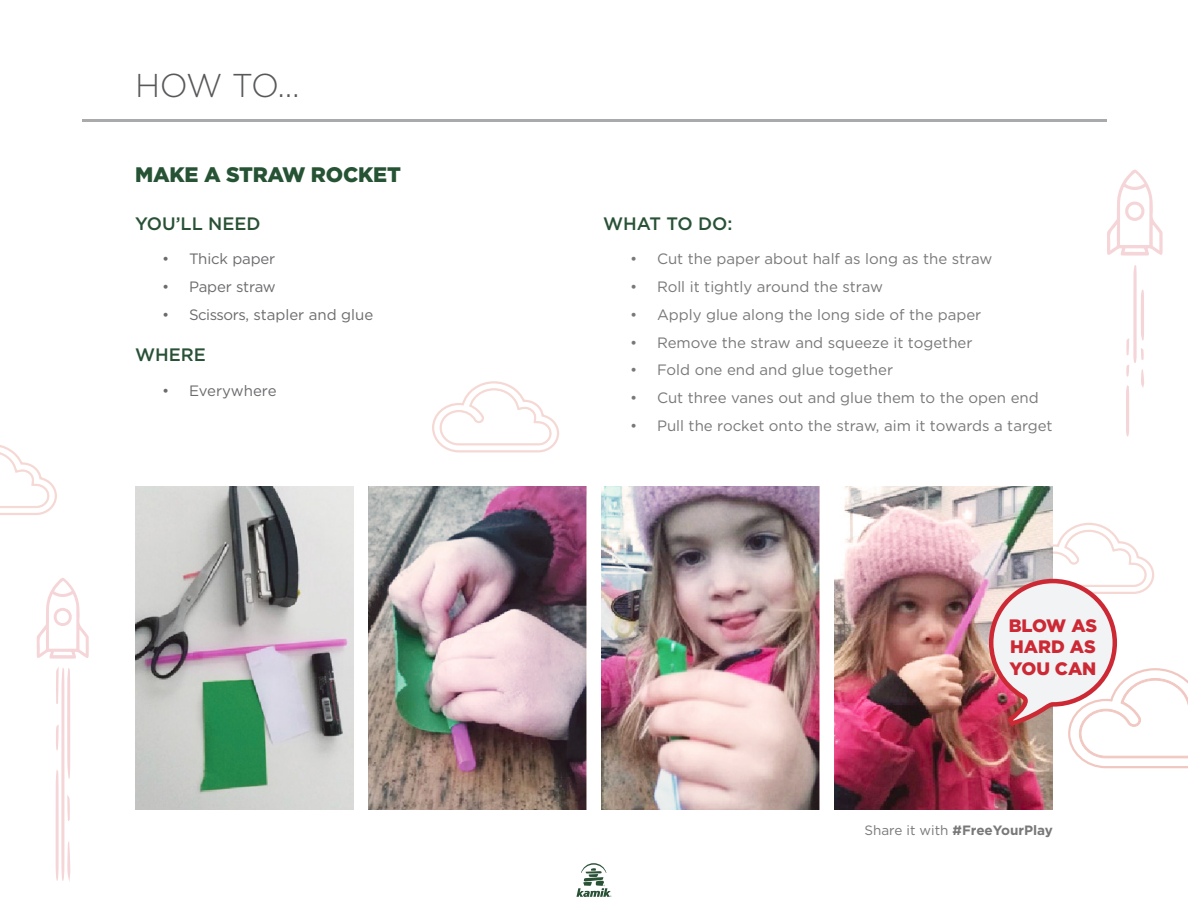
<style>
.page{position:relative;width:1188px;height:918px;background:#fff}
.page>*{position:absolute;margin:0;border:0;box-sizing:border-box;transform-origin:0 0}
.t1{font:300 33px "Gotham";color:#57585a}
.Activity_name{font:900 21px "Gotham";letter-spacing:-.01em;color:#255334}
.Sub-Title{font:500 18px "Gotham";color:#285135}
.t2{font:900 18px/21.6px "Gotham";letter-spacing:-.005em;color:#cc2935;text-align:justify}
.t3{font:15px "Gotham";color:#787878}
.t4{font:15px "Gotham";letter-spacing:-.01em;color:#6b6b6e}
.t5{font:700 13.5px "Gotham";color:#787878}
.s1{font-weight:400}
</style>
<div class="page">
<hr style="left:81px;top:119px;width:1026px;height:3px;background:#939598">
<svg style="left:576px;top:863px;width:36px;height:34px"></svg>
<img style="left:835px;top:486px;width:218px;height:324px">
<img style="left:602px;top:486px;width:217px;height:324px">
<img style="left:368px;top:486px;width:218px;height:324px">
<img style="left:135px;top:486px;width:218px;height:324px">
<svg style="left:1126px;top:265px;width:18px;height:172px"></svg>
<svg style="left:1107px;top:170px;width:56px;height:86px"></svg>
<svg style="left:56px;top:667px;width:14px;height:215px"></svg>
<svg style="left:37px;top:578px;width:52px;height:81px"></svg>
<svg style="left:0;top:445px;width:57px;height:70px"></svg>
<svg style="left:432px;top:381px;width:127px;height:72px"></svg>
<svg style="left:987px;top:522px;width:201px;height:247px"></svg>
<h1 class="t1" style="left:135px;top:64px;width:166px">HOW TO...</h1>
<p class="Activity_name" style="left:135px;top:160px;width:267px">MAKE A STRAW ROCKET</p>
<p class="Sub-Title" style="left:135px;top:212px;width:127px">YOU’LL NEED</p>
<p class="t4" style="left:162px;top:249px;width:115px">• Thick paper</p>
<p class="t4" style="left:162px;top:277px;width:115px">• Paper straw</p>
<p class="t4" style="left:162px;top:305px;width:213px">• Scissors, stapler and glue</p>
<p class="Sub-Title" style="left:135px;top:343px;width:72px">WHERE</p>
<p class="t4" style="left:162px;top:381px;width:116px">• Everywhere</p>
<p class="Sub-Title" style="left:603px;top:212px;width:131px">WHAT TO DO:</p>
<p class="t3" style="left:630px;top:249px;width:364px">• Cut the paper about half as long as the straw</p>
<p class="t3" style="left:630px;top:277px;width:254px">• Roll it tightly around the straw</p>
<p class="t3" style="left:630px;top:305px;width:353px">• Apply glue along the long side of the paper</p>
<p class="t3" style="left:630px;top:333px;width:344px">• Remove the straw and squeeze it together</p>
<p class="t3" style="left:630px;top:360px;width:265px">• Fold one end and glue together</p>
<p class="t3" style="left:630px;top:388px;width:410px">• Cut three vanes out and glue them to the open end</p>
<p class="t3" style="left:630px;top:416px;width:424px">• Pull the rocket onto the straw, aim it towards a target</p>
<p class="t2" style="left:1009px;top:615px;width:90px">BLOW AS HARD AS YOU CAN</p>
<p class="t5" style="left:865px;top:821px;width:190px"><span class="s1">Share it with</span> #FreeYourPlay</p>
</div>
